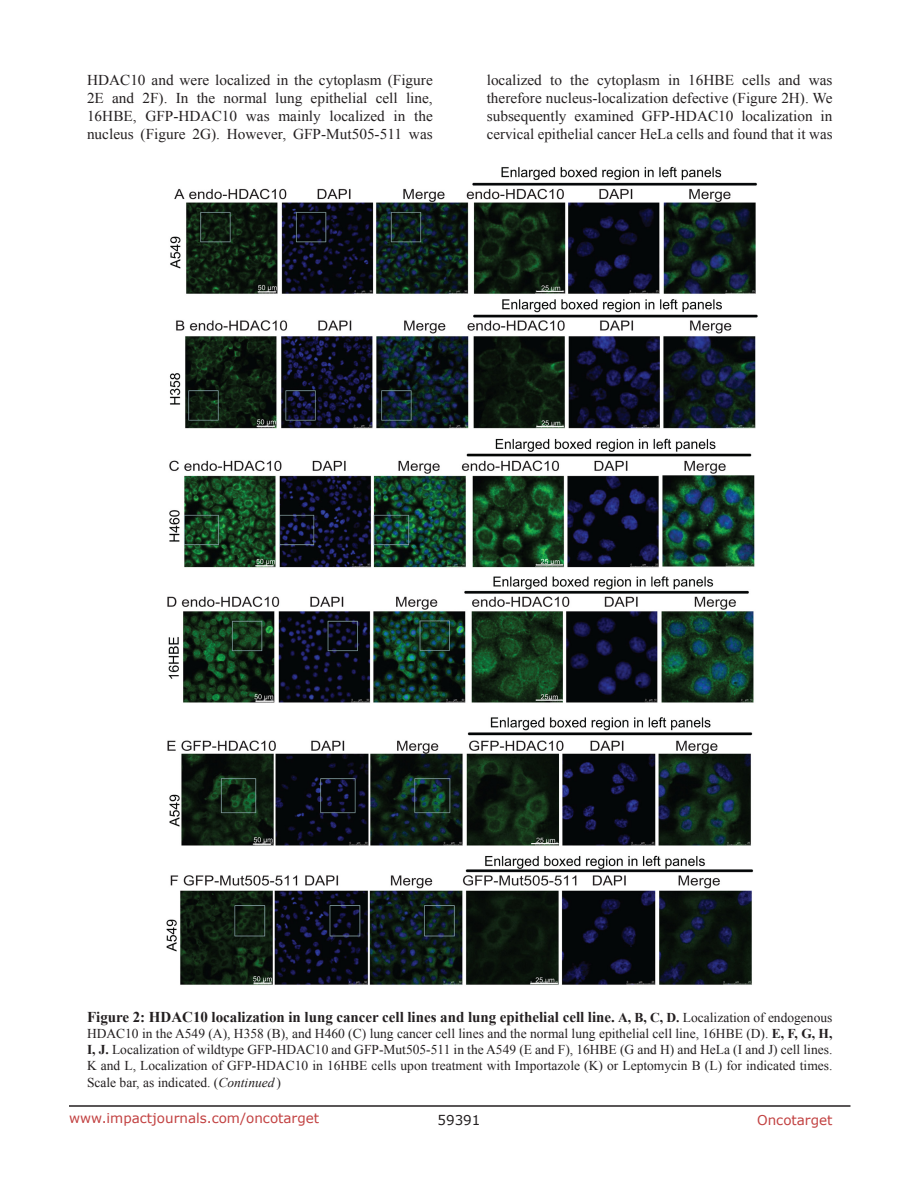
<style>
.page{position:relative;width:918px;height:1188px;background:#fff}
.page>*{position:absolute;margin:0;border:0;box-sizing:border-box;transform-origin:0 0}
.BodyText{font:15px/18px "Times New Roman";color:#231f20;text-align:justify}
.figuretext{font:700 15px "Times New Roman";color:#231f20}
.figuretext-2{font:13.5px/16.2px "Times New Roman";color:#231f20;text-align:justify}
.t1{font:13.5px "Verdana";color:#c24141}
.t2{font:13.5px "Verdana";color:#231f20}
.s1{font-size:13.5px}
.s2{font-weight:400;font-size:13.5px}
.s3{font-weight:700}
.s4{font-style:italic}
</style>
<div class="page">
<hr style="left:69px;top:1105px;width:781px;height:2px;background:#231f20">
<img style="left:166px;top:166px;width:592px;height:819px">
<p class="BodyText" style="left:87px;top:71px;width:347px">HDAC10 and were localized in the cytoplasm (Figure 2E and 2F). In the normal lung epithelial cell line, 16HBE, GFP-HDAC10 was mainly localized in the nucleus (Figure 2G). However, GFP-Mut505-511 was</p>
<p class="BodyText" style="left:487px;top:71px;width:347px">localized to the cytoplasm in 16HBE cells and was therefore nucleus-localization defective (Figure 2H). We subsequently examined GFP-HDAC10 localization in cervical epithelial cancer HeLa cells and found that it was</p>
<p class="figuretext" style="left:87px;top:1006px;width:747px">Figure 2: HDAC10 localization in lung cancer cell lines and lung epithelial cell line. <span class="s1">A, B, C, D.</span> <span class="s2">Localization of endogenous</span></p>
<p class="figuretext-2" style="left:87px;top:1025px;width:747px">HDAC10 in the A549 (A), H358 (B), and H460 (C) lung cancer cell lines and the normal lung epithelial cell line, 16HBE (D). <span class="s3">E, F, G, H, I, J.</span> Localization of wildtype GFP-HDAC10 and GFP-Mut505-511 in the A549 (E and F), 16HBE (G and H) and HeLa (I and J) cell lines.<br>K and L, Localization of GFP-HDAC10 in 16HBE cells upon treatment with Importazole (K) or Leptomycin B (L) for indicated times.<br>Scale bar, as indicated. (<span class="s4">Continued</span>)</p>
<p class="t1" style="left:69px;top:1109px;width:252px">www.impactjournals.com/oncotarget</p>
<p class="t2" style="left:438px;top:1111px;width:44px">59391</p>
<p class="t1" style="left:757px;top:1111px;width:77px">Oncotarget</p>
</div>
